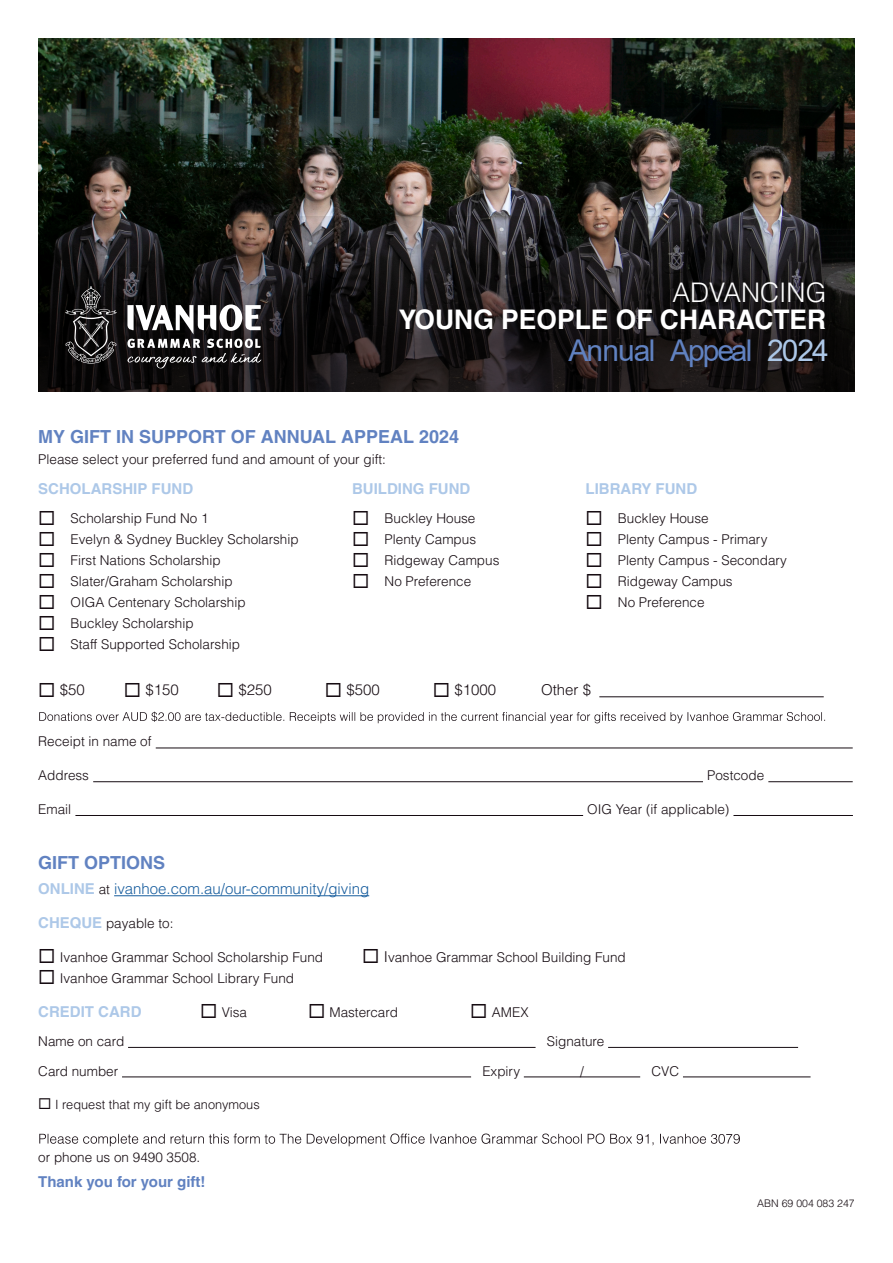
<style>
.page{position:relative;width:893px;height:1263px;background:#fff}
.page>*{position:absolute;margin:0;border:0;box-sizing:border-box;transform-origin:0 0}
.t1{font:30px "Arial";letter-spacing:-.06em;color:#6182c1}
.t2{font:700 27px "Helvetica LT Pro";color:#fff}
.t3{font:300 27px "Helvetica LT Pro";color:#fff}
.t4{font:700 18px "Helvetica LT Pro";color:#6182c1}
.t5{font:700 15px "Helvetica LT Pro";color:#adc8e8}
.t6{font:300 15px "Helvetica LT Pro";color:#175d9e}
.t7{font:300 15px "Helvetica LT Pro";color:#160c12}
.t8{font:700 15px "Helvetica LT Pro";color:#6182c1}
.t9{font:300 13.5px/21px "Helvetica LT Pro";color:#160c12}
.t10{font:300 12.75px "Helvetica LT Pro";color:#160c12}
.t11{font:300 10.5px "Helvetica LT Pro";color:#160c12}
.s1{color:#adc8e8}
.s2{font-weight:700;color:#adc8e8}
.s3{font-size:13.5px;color:#160c12}
.s4{font-weight:700;font-size:15px;color:#adc8e8}
.s5{font-size:15px}
</style>
<div class="page">
<img style="left:38px;top:38px;width:817px;height:178px">
<svg style="left:38px;top:216px;width:817px;height:176px;background:#201d1e"></svg>
<hr style="left:156px;top:748px;width:697px;height:1px;background:#160c12">
<hr style="left:93px;top:781px;width:610px;height:1px;background:#160c12">
<hr style="left:768px;top:781px;width:85px;height:1px;background:#160c12">
<hr style="left:75px;top:815px;width:508px;height:1px;background:#160c12">
<hr style="left:733px;top:815px;width:120px;height:1px;background:#160c12">
<hr style="left:114px;top:895px;width:255px;height:1px;background:#175d9e">
<hr style="left:128px;top:1047px;width:408px;height:1px;background:#160c12">
<hr style="left:608px;top:1047px;width:190px;height:1px;background:#160c12">
<hr style="left:122px;top:1076px;width:349px;height:1px;background:#160c12">
<hr style="left:524px;top:1076px;width:116px;height:1px;background:#160c12">
<hr style="left:683px;top:1076px;width:128px;height:1px;background:#160c12">
<svg style="left:39px;top:1133px;width:701px;height:13px"></svg>
<svg style="left:65px;top:286px;width:52px;height:78px;background:#302f2f"></svg>
<svg style="left:127px;top:304px;width:134px;height:64px"></svg>
<hr style="left:599px;top:696px;width:225px;height:1px;background:#160c12">
<svg style="left:39px;top:712px;width:786px;height:11px"></svg>
<h2 class="t3" style="left:672px;top:276px;width:155px">ADVANCING</h2>
<h2 class="t2" style="left:399px;top:303px;width:429px">YOUNG PEOPLE OF CHARACTER</h2>
<h3 class="t4" style="left:38px;top:425px;width:422px">MY GIFT IN SUPPORT OF ANNUAL APPEAL 2024</h3>
<p class="t9" style="left:38px;top:448px;width:349px">Please select your preferred fund and amount of your gift:</p>
<h1 class="t1" style="left:568px;top:330px;width:262px">Annual Appeal <span class="s1">2024</span></h1>
<p class="t5" style="left:352px;top:479px;width:120px">BUILDING FUND</p>
<p class="t9" style="left:352px;top:508px;width:125px">◻ Buckley House</p>
<p class="t9" style="left:352px;top:529px;width:125px">◻ Plenty Campus</p>
<p class="t9" style="left:352px;top:550px;width:149px">◻ Ridgeway Campus</p>
<p class="t9" style="left:352px;top:571px;width:120px">◻ No Preference</p>
<p class="t5" style="left:38px;top:479px;width:156px">SCHOLARSHIP FUND</p>
<p class="t9" style="left:38px;top:508px;width:172px">◻ Scholarship Fund No 1</p>
<p class="t9" style="left:38px;top:529px;width:262px">◻ Evelyn &amp; Sydney Buckley Scholarship</p>
<p class="t9" style="left:38px;top:550px;width:184px">◻ First Nations Scholarship</p>
<p class="t9" style="left:71px;top:571px;width:164px">Slater/Graham Scholarship</p>
<p class="t9" style="left:71px;top:592px;width:177px">OIGA Centenary Scholarship</p>
<p class="t9" style="left:71px;top:613px;width:171px">Buckley Scholarship<br>Staff Supported Scholarship</p>
<p class="t7" style="left:38px;top:681px;width:48px">◻ $50</p>
<p class="t7" style="left:124px;top:681px;width:56px">◻ $150</p>
<p class="t7" style="left:217px;top:681px;width:56px">◻ $250</p>
<p class="t7" style="left:325px;top:681px;width:56px">◻ $500</p>
<p class="t7" style="left:433px;top:681px;width:65px">◻ $1000</p>
<p class="t7" style="left:541px;top:681px;width:52px">Other $</p>
<p class="t5" style="left:586px;top:479px;width:113px">LIBRARY FUND</p>
<p class="t9" style="left:586px;top:508px;width:125px">◻ Buckley House</p>
<p class="t9" style="left:586px;top:529px;width:183px">◻ Plenty Campus - Primary</p>
<p class="t9" style="left:586px;top:550px;width:203px">◻ Plenty Campus - Secondary</p>
<p class="t9" style="left:586px;top:571px;width:149px">◻ Ridgeway Campus</p>
<p class="t9" style="left:586px;top:592px;width:120px">◻ No Preference</p>
<p class="t9" style="left:38px;top:731px;width:115px">Receipt in name of</p>
<p class="t9" style="left:38px;top:765px;width:52px">Address</p>
<p class="t9" style="left:707px;top:765px;width:59px">Postcode</p>
<p class="t9" style="left:38px;top:798px;width:34px">Email</p>
<p class="t9" style="left:587px;top:798px;width:144px">OIG Year (if applicable)</p>
<h3 class="t4" style="left:38px;top:852px;width:129px">GIFT OPTIONS</h3>
<p class="t6" style="left:38px;top:879px;width:332px"><span class="s2">ONLINE</span> <span class="s3">at</span> ivanhoe.com.au/our-community/giving</p>
<p class="t9" style="left:38px;top:912px;width:137px"><span class="s4">CHEQUE</span> payable to:</p>
<p class="t9" style="left:38px;top:946px;width:286px">◻ Ivanhoe Grammar School Scholarship Fund</p>
<p class="t9" style="left:362px;top:946px;width:265px">◻ <span class="s5">I</span>vanhoe Grammar School Building Fund</p>
<p class="t9" style="left:38px;top:967px;width:257px">◻ Ivanhoe Grammar School Library Fund</p>
<p class="t5" style="left:38px;top:1002px;width:105px">CREDIT CARD</p>
<p class="t9" style="left:200px;top:1001px;width:48px">◻ Visa</p>
<p class="t9" style="left:308px;top:1001px;width:91px">◻ Mastercard</p>
<p class="t9" style="left:470px;top:1001px;width:60px">◻ AMEX</p>
<p class="t9" style="left:38px;top:1031px;width:88px">Name on card</p>
<p class="t9" style="left:547px;top:1031px;width:59px">Signature</p>
<p class="t9" style="left:38px;top:1060px;width:82px">Card number</p>
<p class="t9" style="left:482px;top:1060px;width:39px">Expiry</p>
<p class="t9" style="left:580px;top:1060px;width:5px">/</p>
<p class="t9" style="left:651px;top:1060px;width:29px">CVC</p>
<p class="t10" style="left:38px;top:1097px;width:223px">◻ I request that my gift be anonymous</p>
<p class="t9" style="left:38px;top:1146px;width:164px">or phone us on 9490 3508.</p>
<p class="t8" style="left:38px;top:1172px;width:169px">Thank you for your gift!</p>
<p class="t11" style="left:757px;top:1196px;width:99px">ABN 69 004 083 247</p>
</div>
